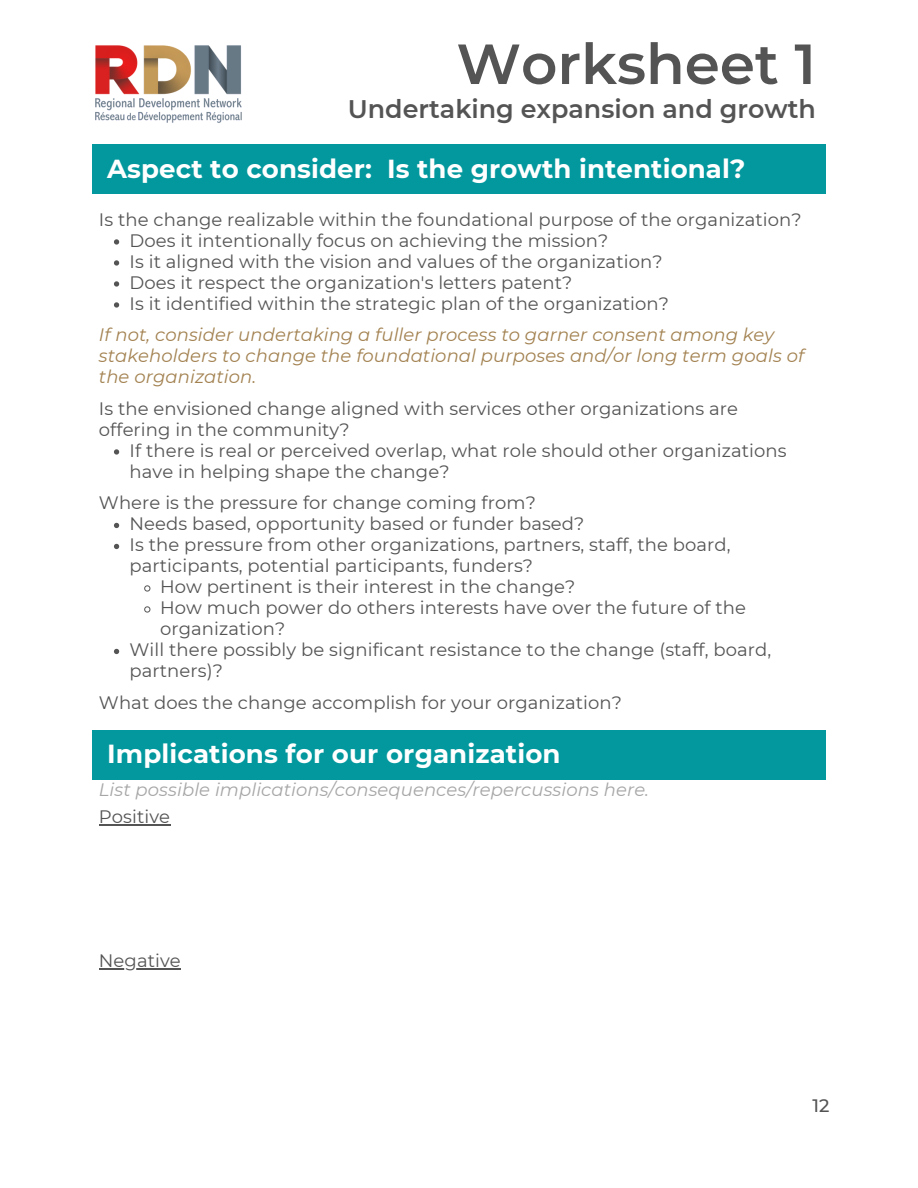
<style>
.page{position:relative;width:918px;height:1188px;background:#fff}
.page>*{position:absolute;margin:0;border:0;box-sizing:border-box;transform-origin:0 0}
.t1{font:600 56.4px "Montserrat";color:#545454}
.t2{font:700 26.1px "Montserrat";letter-spacing:.005em;color:#fff}
.t3{font:600 25.35px "Montserrat";color:#545454}
.t4{font:18px/21px "Montserrat";letter-spacing:.005em;color:#545454}
.t5{font:italic 18px/21px "Montserrat";letter-spacing:.005em;color:#a38251}
.t6{font:italic 18px "Montserrat";letter-spacing:.005em;color:#a6a6a6}
.t7{font:500 18px "Montserrat";color:#545454}
</style>
<div class="page">
<svg style="left:114px;top:239px;width:5px;height:6px"></svg>
<svg style="left:114px;top:260px;width:5px;height:6px"></svg>
<svg style="left:114px;top:281px;width:5px;height:6px"></svg>
<svg style="left:114px;top:302px;width:5px;height:6px"></svg>
<svg style="left:114px;top:449px;width:5px;height:6px"></svg>
<svg style="left:114px;top:523px;width:5px;height:5px"></svg>
<svg style="left:114px;top:544px;width:5px;height:5px"></svg>
<svg style="left:144px;top:585px;width:7px;height:7px"></svg>
<svg style="left:144px;top:606px;width:7px;height:7px"></svg>
<svg style="left:114px;top:649px;width:5px;height:5px"></svg>
<div style="left:92px;top:730px;width:734px;height:50px;background:#03989e"></div>
<div style="left:92px;top:144px;width:734px;height:50px;background:#03989e"></div>
<img style="left:95px;top:45px;width:147px;height:78px">
<hr style="left:99px;top:824px;width:71px;height:2px;background:#545454">
<hr style="left:99px;top:968px;width:82px;height:2px;background:#545454">
<h1 class="t1" style="left:456px;top:29px;width:361px">Worksheet 1</h1>
<h3 class="t3" style="left:348px;top:93px;width:470px">Undertaking expansion and growth</h3>
<h2 class="t2" style="left:107px;top:153px;width:640px">Aspect to consider: Is the growth intentional?</h2>
<p class="t4" style="left:99px;top:209px;width:704px">Is the change realizable within the foundational purpose of the organization?</p>
<p class="t4" style="left:130px;top:230px;width:541px">Does it intentionally focus on achieving the mission?<br>Is it aligned with the vision and values of the organization?<br>Does it respect the organization's letters patent?<br>Is it identified within the strategic plan of the organization?</p>
<p class="t5" style="left:99px;top:324px;width:707px">If not, consider undertaking a fuller process to garner consent among key stakeholders to change the foundational purposes and/or long term goals of the organization.</p>
<p class="t4" style="left:99px;top:398px;width:641px">Is the envisioned change aligned with services other organizations are offering in the community?</p>
<p class="t4" style="left:130px;top:440px;width:659px">If there is real or perceived overlap, what role should other organizations have in helping shape the change?</p>
<p class="t4" style="left:130px;top:513px;width:456px">Needs based, opportunity based or funder based?</p>
<p class="t4" style="left:130px;top:534px;width:603px">Is the pressure from other organizations, partners, staff, the board,</p>
<p class="t4" style="left:130px;top:555px;width:405px">participants, potential participants, funders?</p>
<p class="t4" style="left:160px;top:576px;width:417px">How pertinent is their interest in the change?</p>
<p class="t4" style="left:160px;top:597px;width:587px">How much power do others interests have over the future of the</p>
<p class="t4" style="left:160px;top:618px;width:127px">organization?</p>
<p class="t4" style="left:130px;top:639px;width:643px">Will there possibly be significant resistance to the change (staff, board,</p>
<p class="t4" style="left:130px;top:660px;width:95px">partners)?</p>
<p class="t4" style="left:99px;top:492px;width:438px">Where is the pressure for change coming from?</p>
<p class="t4" style="left:99px;top:692px;width:525px">What does the change accomplish for your organization?</p>
<h2 class="t2" style="left:107px;top:738px;width:455px">Implications for our organization</h2>
<p class="t6" style="left:99px;top:778px;width:552px">List possible implications/consequences/repercussions here.</p>
<p class="t4" style="left:99px;top:806px;width:73px">Positive</p>
<p class="t4" style="left:99px;top:950px;width:83px">Negative</p>
<p class="t7" style="left:812px;top:1094px;width:19px">12</p>
</div>
